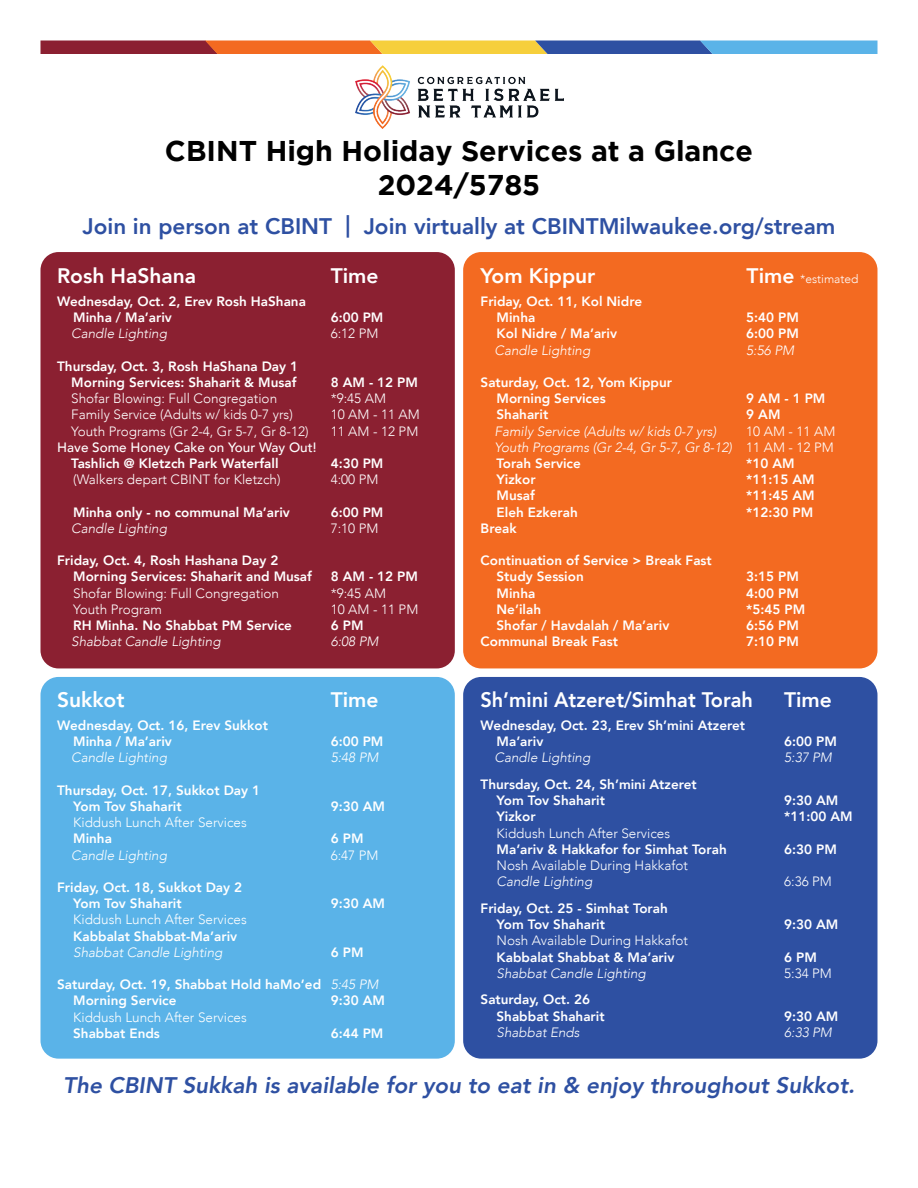
<style>
.page{position:relative;width:918px;height:1188px;background:#fff}
.page>*{position:absolute;margin:0;border:0;box-sizing:border-box;transform-origin:0 0}
.t1{font:700 28.5px "Gotham";color:#000}
.t2{font:italic 800 22.5px "Avenir";color:#2e50a2}
.t3{font:800 22.5px "Avenir";color:#2e50a2}
.t4{font:800 21px "Avenir";color:#fff}
.t5{font:800 21px "Avenir";color:#fff;scale:.95 1}
.t6{font:800 13.5px "Avenir";color:#fff}
.t7{font:300 13.5px "Avenir";color:#fff}
.t8{font:italic 300 13.5px "Avenir";color:#fff}
.t9{font:500 13.5px "Avenir";color:#fff}
.t10{font:300 12px "Avenir";color:#fff}
</style>
<div class="page">
<svg style="left:40px;top:40px;width:838px;height:14px;background:#9c7d71"></svg>
<div style="left:40px;top:252px;width:415px;height:416px;background:#8b2031;border-radius:18px"></div>
<div style="left:40px;top:677px;width:415px;height:382px;background:#5ab3e8;border-radius:18px"></div>
<div style="left:463px;top:252px;width:414px;height:416px;background:#f36a21;border-radius:18px"></div>
<div style="left:463px;top:677px;width:414px;height:382px;background:#2e50a2;border-radius:18px"></div>
<img style="left:355px;top:65px;width:209px;height:63px">
<p class="t1" style="left:165px;top:134px;width:590px">CBINT High Holiday Services at a Glance</p>
<p class="t1" style="left:378px;top:168px;width:164px">2024/5785</p>
<p class="t3" style="left:83px;top:208px;width:754px">Join in person at CBINT | Join virtually at CBINTMilwaukee.org/stream</p>
<p class="t4" style="left:57px;top:259px;width:141px">Rosh HaShana</p>
<p class="t6" style="left:57px;top:291px;width:250px">Wednesday, Oct. 2, Erev Rosh HaShana</p>
<p class="t6" style="left:73px;top:307px;width:100px">Minha / Ma’ariv</p>
<p class="t8" style="left:71px;top:326px;width:97px">Candle Lighting</p>
<p class="t6" style="left:57px;top:356px;width:242px">Thursday, Oct. 3, Rosh HaShana Day 1</p>
<p class="t6" style="left:71px;top:372px;width:227px">Morning Services: Shaharit &amp; Musaf</p>
<p class="t7" style="left:71px;top:391px;width:207px">Shofar Blowing: Full Congregation</p>
<p class="t7" style="left:71px;top:407px;width:223px">Family Service (Adults w/ kids 0-7 yrs)</p>
<p class="t7" style="left:71px;top:423px;width:239px">Youth Programs (Gr 2-4, Gr 5-7, Gr 8-12)</p>
<p class="t9" style="left:57px;top:435px;width:261px">Have Some Honey Cake on Your Way Out!</p>
<p class="t6" style="left:71px;top:453px;width:209px">Tashlich @ Kletzch Park Waterfall</p>
<p class="t7" style="left:73px;top:472px;width:209px">(Walkers depart CBINT for Kletzch)</p>
<p class="t6" style="left:73px;top:501px;width:218px">Minha only - no communal Ma’ariv</p>
<p class="t8" style="left:71px;top:520px;width:97px">Candle Lighting</p>
<p class="t6" style="left:57px;top:550px;width:223px">Friday, Oct. 4, Rosh Hashana Day 2</p>
<p class="t6" style="left:73px;top:566px;width:240px">Morning Services: Shaharit and Musaf</p>
<p class="t7" style="left:73px;top:585px;width:207px">Shofar Blowing: Full Congregation</p>
<p class="t7" style="left:73px;top:601px;width:90px">Youth Program</p>
<p class="t6" style="left:73px;top:615px;width:220px">RH Minha. No Shabbat PM Service</p>
<p class="t8" style="left:71px;top:634px;width:151px">Shabbat Candle Lighting</p>
<p class="t4" style="left:331px;top:259px;width:49px">Time</p>
<p class="t4" style="left:480px;top:259px;width:117px">Yom Kippur</p>
<p class="t6" style="left:331px;top:307px;width:54px">6:00 PM</p>
<p class="t7" style="left:331px;top:326px;width:49px">6:12 PM</p>
<p class="t6" style="left:331px;top:372px;width:89px">8 AM - 12 PM</p>
<p class="t7" style="left:331px;top:391px;width:57px">*9:45 AM</p>
<p class="t7" style="left:331px;top:407px;width:91px">10 AM - 11 AM</p>
<p class="t7" style="left:331px;top:423px;width:89px">11 AM - 12 PM</p>
<p class="t6" style="left:331px;top:453px;width:54px">4:30 PM</p>
<p class="t7" style="left:331px;top:472px;width:49px">4:00 PM</p>
<p class="t6" style="left:331px;top:501px;width:54px">6:00 PM</p>
<p class="t7" style="left:331px;top:520px;width:49px">7:10 PM</p>
<p class="t6" style="left:331px;top:566px;width:89px">8 AM - 12 PM</p>
<p class="t7" style="left:331px;top:585px;width:57px">*9:45 AM</p>
<p class="t7" style="left:331px;top:601px;width:89px">10 AM - 11 PM</p>
<p class="t6" style="left:331px;top:615px;width:34px">6 PM</p>
<p class="t8" style="left:331px;top:634px;width:49px">6:08 PM</p>
<p class="t6" style="left:481px;top:291px;width:163px">Friday, Oct. 11, Kol Nidre</p>
<p class="t6" style="left:497px;top:307px;width:40px">Minha</p>
<p class="t6" style="left:497px;top:323px;width:122px">Kol Nidre / Ma’ariv</p>
<p class="t8" style="left:495px;top:342px;width:97px">Candle Lighting</p>
<p class="t6" style="left:481px;top:372px;width:193px">Saturday, Oct. 12, Yom Kippur</p>
<p class="t6" style="left:497px;top:388px;width:111px">Morning Services</p>
<p class="t6" style="left:497px;top:404px;width:53px">Shaharit</p>
<p class="t8" style="left:495px;top:423px;width:223px">Family Service (Adults w/ kids 0-7 yrs)</p>
<p class="t8" style="left:495px;top:439px;width:239px">Youth Programs (Gr 2-4, Gr 5-7, Gr 8-12)</p>
<p class="t6" style="left:497px;top:453px;width:86px">Torah Service</p>
<p class="t6" style="left:497px;top:469px;width:41px">Yizkor</p>
<p class="t6" style="left:497px;top:485px;width:40px">Musaf</p>
<p class="t6" style="left:497px;top:501px;width:83px">Eleh Ezkerah</p>
<p class="t6" style="left:481px;top:518px;width:38px">Break</p>
<p class="t6" style="left:481px;top:550px;width:233px">Continuation of Service &gt; Break Fast</p>
<p class="t6" style="left:497px;top:566px;width:89px">Study Session</p>
<p class="t6" style="left:497px;top:582px;width:40px">Minha</p>
<p class="t6" style="left:497px;top:599px;width:46px">Ne’ilah</p>
<p class="t6" style="left:497px;top:615px;width:174px">Shofar / Havdalah / Ma’ariv</p>
<p class="t6" style="left:481px;top:631px;width:139px">Communal Break Fast</p>
<p class="t4" style="left:747px;top:259px;width:49px">Time</p>
<p class="t10" style="left:800px;top:271px;width:60px">*estimated</p>
<p class="t6" style="left:746px;top:307px;width:54px">5:40 PM</p>
<p class="t6" style="left:746px;top:323px;width:54px">6:00 PM</p>
<p class="t8" style="left:746px;top:342px;width:49px">5:56 PM</p>
<p class="t6" style="left:746px;top:388px;width:81px">9 AM - 1 PM</p>
<p class="t6" style="left:746px;top:404px;width:36px">9 AM</p>
<p class="t7" style="left:746px;top:423px;width:91px">10 AM - 11 AM</p>
<p class="t7" style="left:746px;top:439px;width:89px">11 AM - 12 PM</p>
<p class="t6" style="left:746px;top:453px;width:50px">*10 AM</p>
<p class="t6" style="left:746px;top:469px;width:70px">*11:15 AM</p>
<p class="t6" style="left:746px;top:485px;width:70px">*11:45 AM</p>
<p class="t6" style="left:746px;top:501px;width:68px">*12:30 PM</p>
<p class="t6" style="left:746px;top:566px;width:54px">3:15 PM</p>
<p class="t6" style="left:746px;top:582px;width:54px">4:00 PM</p>
<p class="t6" style="left:746px;top:599px;width:60px">*5:45 PM</p>
<p class="t6" style="left:746px;top:615px;width:54px">6:56 PM</p>
<p class="t6" style="left:746px;top:631px;width:54px">7:10 PM</p>
<p class="t4" style="left:57px;top:683px;width:69px">Sukkot</p>
<p class="t5" style="left:480px;top:683px;width:289px">Sh’mini Atzeret/Simhat Torah</p>
<p class="t4" style="left:331px;top:683px;width:49px">Time</p>
<p class="t4" style="left:784px;top:683px;width:49px">Time</p>
<p class="t6" style="left:57px;top:715px;width:212px">Wednesday, Oct. 16, Erev Sukkot</p>
<p class="t6" style="left:73px;top:731px;width:100px">Minha / Ma’ariv</p>
<p class="t8" style="left:71px;top:750px;width:97px">Candle Lighting</p>
<p class="t6" style="left:57px;top:780px;width:204px">Thursday, Oct. 17, Sukkot Day 1</p>
<p class="t6" style="left:73px;top:796px;width:110px">Yom Tov Shaharit</p>
<p class="t7" style="left:73px;top:815px;width:175px">Kiddush Lunch After Services</p>
<p class="t6" style="left:73px;top:828px;width:40px">Minha</p>
<p class="t8" style="left:71px;top:847px;width:97px">Candle Lighting</p>
<p class="t6" style="left:57px;top:877px;width:186px">Friday, Oct. 18, Sukkot Day 2</p>
<p class="t6" style="left:73px;top:893px;width:110px">Yom Tov Shaharit</p>
<p class="t7" style="left:73px;top:912px;width:175px">Kiddush Lunch After Services</p>
<p class="t6" style="left:73px;top:925px;width:166px">Kabbalat Shabbat-Ma’ariv</p>
<p class="t8" style="left:73px;top:944px;width:151px">Shabbat Candle Lighting</p>
<p class="t6" style="left:57px;top:974px;width:265px">Saturday, Oct. 19, Shabbat Hold haMo’ed</p>
<p class="t6" style="left:73px;top:990px;width:105px">Morning Service</p>
<p class="t7" style="left:73px;top:1009px;width:175px">Kiddush Lunch After Services</p>
<p class="t6" style="left:73px;top:1023px;width:88px">Shabbat Ends</p>
<p class="t6" style="left:331px;top:731px;width:54px">6:00 PM</p>
<p class="t8" style="left:331px;top:750px;width:49px">5:48 PM</p>
<p class="t6" style="left:331px;top:796px;width:56px">9:30 AM</p>
<p class="t6" style="left:331px;top:828px;width:34px">6 PM</p>
<p class="t7" style="left:331px;top:847px;width:49px">6:47 PM</p>
<p class="t6" style="left:331px;top:893px;width:56px">9:30 AM</p>
<p class="t6" style="left:331px;top:942px;width:34px">6 PM</p>
<p class="t8" style="left:331px;top:977px;width:49px">5:45 PM</p>
<p class="t6" style="left:331px;top:990px;width:56px">9:30 AM</p>
<p class="t6" style="left:331px;top:1023px;width:54px">6:44 PM</p>
<p class="t6" style="left:481px;top:715px;width:266px">Wednesday, Oct. 23, Erev Sh’mini Atzeret</p>
<p class="t6" style="left:497px;top:731px;width:48px">Ma’ariv</p>
<p class="t8" style="left:495px;top:750px;width:97px">Candle Lighting</p>
<p class="t6" style="left:481px;top:774px;width:218px">Thursday, Oct. 24, Sh’mini Atzeret</p>
<p class="t6" style="left:497px;top:790px;width:110px">Yom Tov Shaharit</p>
<p class="t6" style="left:497px;top:806px;width:41px">Yizkor</p>
<p class="t7" style="left:497px;top:825px;width:175px">Kiddush Lunch After Services</p>
<p class="t6" style="left:497px;top:839px;width:232px">Ma’ariv &amp; Hakkafor for Simhat Torah</p>
<p class="t7" style="left:497px;top:857px;width:193px">Nosh Available During Hakkafot</p>
<p class="t8" style="left:497px;top:874px;width:97px">Candle Lighting</p>
<p class="t6" style="left:481px;top:898px;width:189px">Friday, Oct. 25 - Simhat Torah</p>
<p class="t6" style="left:497px;top:914px;width:110px">Yom Tov Shaharit</p>
<p class="t7" style="left:497px;top:933px;width:193px">Nosh Available During Hakkafot</p>
<p class="t6" style="left:497px;top:946px;width:179px">Kabbalat Shabbat &amp; Ma’ariv</p>
<p class="t8" style="left:497px;top:965px;width:151px">Shabbat Candle Lighting</p>
<p class="t6" style="left:481px;top:989px;width:111px">Saturday, Oct. 26</p>
<p class="t6" style="left:497px;top:1005px;width:110px">Shabbat Shaharit</p>
<p class="t8" style="left:497px;top:1024px;width:85px">Shabbat Ends</p>
<p class="t6" style="left:784px;top:731px;width:54px">6:00 PM</p>
<p class="t8" style="left:784px;top:750px;width:49px">5:37 PM</p>
<p class="t6" style="left:784px;top:790px;width:56px">9:30 AM</p>
<p class="t6" style="left:784px;top:806px;width:70px">*11:00 AM</p>
<p class="t6" style="left:784px;top:839px;width:54px">6:30 PM</p>
<p class="t7" style="left:784px;top:874px;width:49px">6:36 PM</p>
<p class="t6" style="left:784px;top:914px;width:56px">9:30 AM</p>
<p class="t6" style="left:784px;top:946px;width:34px">6 PM</p>
<p class="t7" style="left:784px;top:965px;width:49px">5:34 PM</p>
<p class="t6" style="left:784px;top:1005px;width:56px">9:30 AM</p>
<p class="t8" style="left:784px;top:1024px;width:49px">6:33 PM</p>
<p class="t2" style="left:63px;top:1072px;width:793px">The CBINT Sukkah is available for you to eat in &amp; enjoy throughout Sukkot.</p>
</div>
